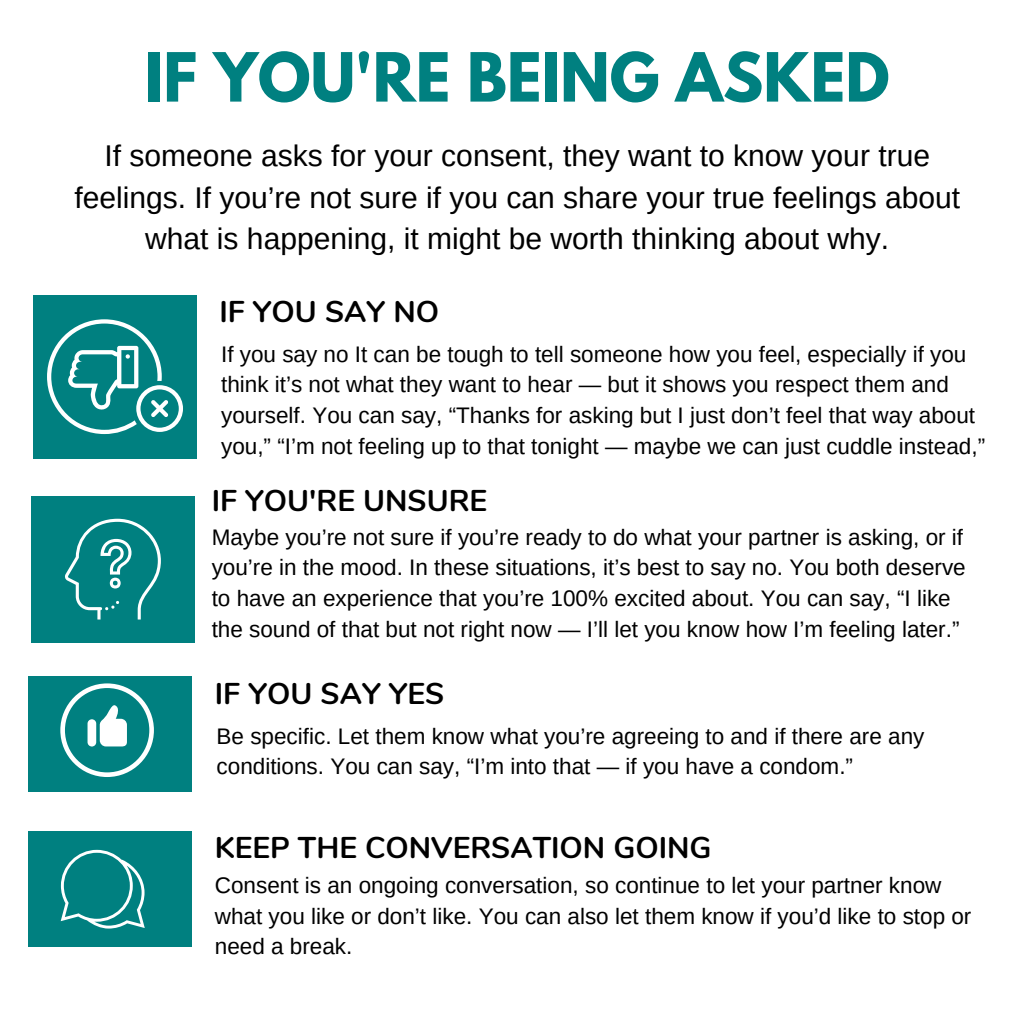
<style>
.page{position:relative;width:1013px;height:1013px;background:#fff}
.page>*{position:absolute;margin:0;border:0;box-sizing:border-box;transform-origin:0 0}
.t1{font:700 60px "League Spartan";color:#008080}
.t2{font:30px/41.4px "Arimo";color:#000;text-align:center}
.t3{font:700 30px "Nunito";color:#000}
.t4{font:22.5px/30.6px "Arimo";color:#000}
</style>
<div class="page">
<div style="left:33px;top:295px;width:163px;height:164px;background:#008080"></div>
<svg style="left:47px;top:319px;width:136px;height:115px"></svg>
<div style="left:28px;top:676px;width:164px;height:115px;background:#008080"></div>
<svg style="left:60px;top:683px;width:94px;height:94px"></svg>
<div style="left:28px;top:831px;width:164px;height:115px;background:#008080"></div>
<svg style="left:61px;top:849px;width:84px;height:79px"></svg>
<div style="left:31px;top:496px;width:163px;height:146px;background:#008080"></div>
<svg style="left:65px;top:518px;width:96px;height:101px"></svg>
<h1 class="t1" style="left:145px;top:48px;width:746px">IF YOU'RE BEING ASKED</h1>
<h2 class="t2" style="left:74px;top:135px;width:887px">If someone asks for your consent, they want to know your true feelings. If you’re not sure if you can share your true feelings about what is happening, it might be worth thinking about why.</h2>
<h2 class="t3" style="left:219px;top:291px;width:221px">IF YOU SAY NO</h2>
<p class="t4" style="left:221px;top:338px;width:765px">If you say no It can be tough to tell someone how you feel, especially if you think it’s not what they want to hear — but it shows you respect them and yourself. You can say, “Thanks for asking but I just don’t feel that way about you,” “I’m not feeling up to that tonight — maybe we can just cuddle instead,”</p>
<h2 class="t3" style="left:212px;top:480px;width:277px">IF YOU'RE UNSURE</h2>
<p class="t4" style="left:212px;top:521px;width:755px">Maybe you’re not sure if you’re ready to do what your partner is asking, or if you’re in the mood. In these situations, it’s best to say no. You both deserve to have an experience that you’re 100% excited about. You can say, “I like the sound of that but not right now — I’ll let you know how I’m feeling later.”</p>
<h2 class="t3" style="left:215px;top:673px;width:231px">IF YOU SAY YES</h2>
<p class="t4" style="left:216px;top:720px;width:709px">Be specific. Let them know what you’re agreeing to and if there are any conditions. You can say, “I’m into that — if you have a condom.”</p>
<h2 class="t3" style="left:215px;top:827px;width:498px">KEEP THE CONVERSATION GOING</h2>
<p class="t4" style="left:215px;top:869px;width:758px">Consent is an ongoing conversation, so continue to let your partner know what you like or don’t like. You can also let them know if you’d like to stop or need a break.</p>
</div>
